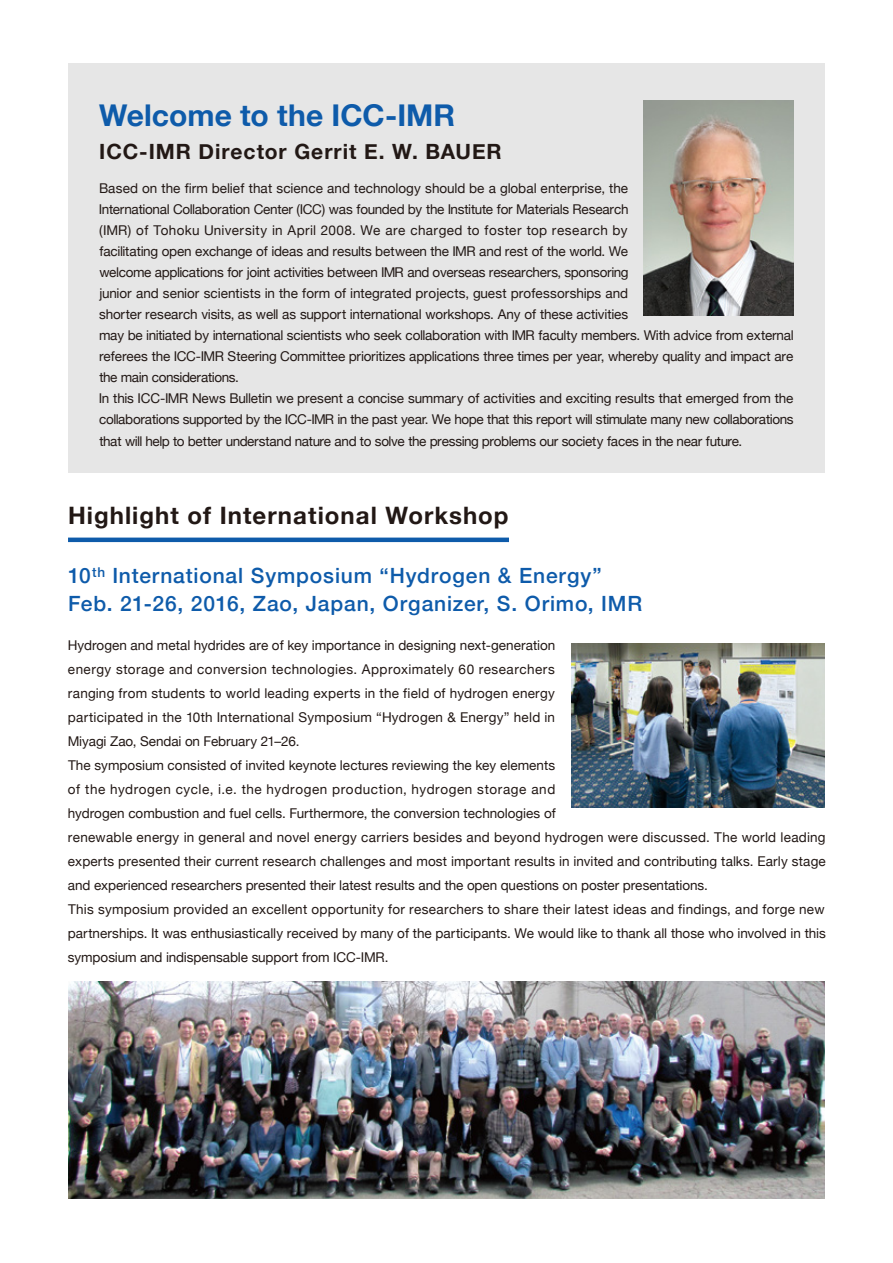
<style>
.page{position:relative;width:893px;height:1263px;background:#fff}
.page>*{position:absolute;margin:0;border:0;box-sizing:border-box;transform-origin:0 0}
.t1{font:700 30px "Helvetica Neue";color:#0e5baa}
.t2{font:700 24px "Helvetica Neue";letter-spacing:.045em;color:#221815}
.t3{font:500 21px/28.2px "Helvetica Neue";letter-spacing:.04em;color:#0e5baa}
.t4{font:700 21px "Helvetica Neue";letter-spacing:.045em;color:#221815}
.t5{font:13.5px/24px "Helvetica Neue";color:#221815}
</style>
<div class="page">
<div style="left:68px;top:63px;width:757px;height:410px;background:#e6e6e6"></div>
<hr style="left:68px;top:538px;width:441px;height:4px;background:#0e5baa">
<img style="left:643px;top:101px;width:150px;height:215px">
<img style="left:68px;top:981px;width:757px;height:217px">
<img style="left:572px;top:643px;width:253px;height:165px">
<h1 class="t1" style="left:99px;top:92px;width:357px">Welcome to the ICC-IMR</h1>
<h3 class="t4" style="left:99px;top:135px;width:404px">ICC-IMR Director Gerrit E. W. BAUER</h3>
<p class="t5" style="left:99px;top:179px;width:696px;line-height:21px">Based on the firm belief that science and technology should be a global enterprise, the<br>International Collaboration Center (ICC) was founded by the Institute for Materials Research<br>(IMR) of Tohoku University in April 2008. We are charged to foster top research by<br>facilitating open exchange of ideas and results between the IMR and rest of the world. We<br>welcome applications for joint activities between IMR and overseas researchers, sponsoring<br>junior and senior scientists in the form of integrated projects, guest professorships and<br>shorter research visits, as well as support international workshops. Any of these activities<br>may be initiated by international scientists who seek collaboration with IMR faculty members. With advice from external referees the ICC-IMR Steering Committee prioritizes applications three times per year, whereby quality and impact are the main considerations.<br>In this ICC-IMR News Bulletin we present a concise summary of activities and exciting results that emerged from the collaborations supported by the ICC-IMR in the past year. We hope that this report will stimulate many new collaborations that will help to better understand nature and to solve the pressing problems our society faces in the near future.</p>
<h2 class="t2" style="left:68px;top:497px;width:442px">Highlight of International Workshop</h2>
<h3 class="t3" style="left:68px;top:561px;width:576px">10<sup>th</sup> International Symposium “Hydrogen &amp; Energy”<br>Feb. 21-26, 2016, Zao, Japan, Organizer, S. Orimo, IMR</h3>
<p class="t5" style="left:68px;top:634px;width:760px">Hydrogen and metal hydrides are of key importance in designing next-generation<br>energy storage and conversion technologies. Approximately 60 researchers<br>ranging from students to world leading experts in the field of hydrogen energy<br>participated in the 10th International Symposium “Hydrogen &amp; Energy” held in<br>Miyagi Zao, Sendai on February 21–26.<br>The symposium consisted of invited keynote lectures reviewing the key elements<br>of the hydrogen cycle, i.e. the hydrogen production, hydrogen storage and<br>hydrogen combustion and fuel cells. Furthermore, the conversion technologies of<br>renewable energy in general and novel energy carriers besides and beyond hydrogen were discussed. The world leading experts presented their current research challenges and most important results in invited and contributing talks. Early stage and experienced researchers presented their latest results and the open questions on poster presentations.<br>This symposium provided an excellent opportunity for researchers to share their latest ideas and findings, and forge new partnerships. It was enthusiastically received by many of the participants. We would like to thank all those who involved in this symposium and indispensable support from ICC-IMR.</p>
</div>
